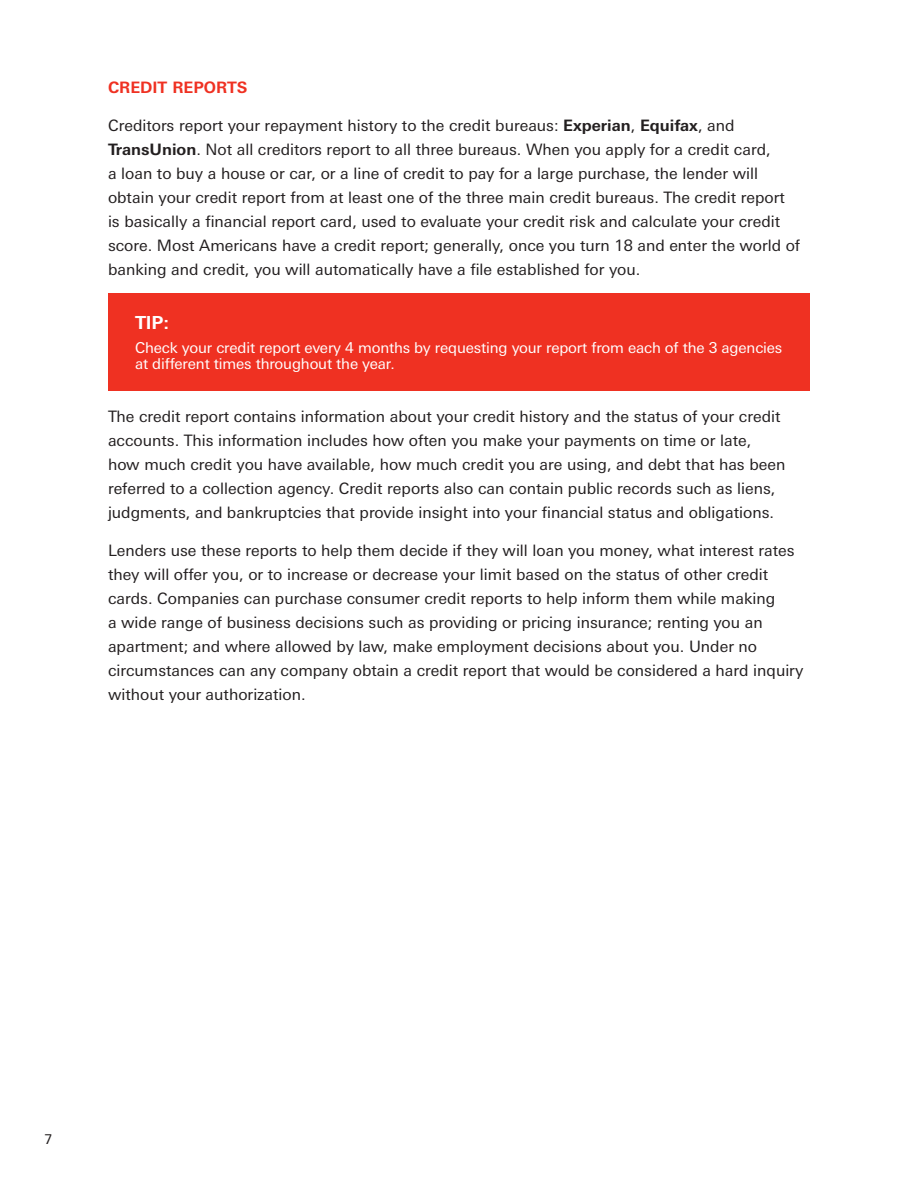
<style>
.page{position:relative;width:918px;height:1188px;background:#fff}
.page>*{position:absolute;margin:0;border:0;box-sizing:border-box;transform-origin:0 0}
.t1{font:700 18px "Univers Nextfor GTB";color:#fff}
.t2{font:15.75px/24px "Univers Nextfor GTB";color:#231f20}
.t3{font:700 15.75px "Univers Nextfor GTB";color:#ef3122}
.t4{font:15px/16.5px "Univers Nextfor GTB";letter-spacing:-.01em;color:#fff}
.t5{font:13.5px "Univers Nextfor GTB";color:#231f20}
.s1{font-weight:700}
</style>
<div class="page">
<div style="left:108px;top:294px;width:702px;height:97px;background:#ef3122"></div>
<p class="t3" style="left:108px;top:76px;width:141px">CREDIT REPORTS</p>
<p class="t2" style="left:108px;top:112px;width:694px">Creditors report your repayment history to the credit bureaus: <span class="s1">Experian</span>, <span class="s1">Equifax</span>, and <span class="s1">TransUnion</span>. Not all creditors report to all three bureaus. When you apply for a credit card,<br>a loan to buy a house or car, or a line of credit to pay for a large purchase, the lender will obtain your credit report from at least one of the three main credit bureaus. The credit report is basically a financial report card, used to evaluate your credit risk and calculate your credit score. Most Americans have a credit report; generally, once you turn 18 and enter the world of banking and credit, you will automatically have a file established for you.</p>
<p class="t1" style="left:135px;top:310px;width:36px">TIP:</p>
<p class="t4" style="left:135px;top:338px;width:649px">Check your credit report every 4 months by requesting your report from each of the 3 agencies at different times throughout the year.</p>
<p class="t2" style="left:108px;top:404px;width:679px">The credit report contains information about your credit history and the status of your credit accounts. This information includes how often you make your payments on time or late, how much credit you have available, how much credit you are using, and debt that has been referred to a collection agency. Credit reports also can contain public records such as liens, judgments, and bankruptcies that provide insight into your financial status and obligations.</p>
<p class="t2" style="left:108px;top:537px;width:697px">Lenders use these reports to help them decide if they will loan you money, what interest rates they will offer you, or to increase or decrease your limit based on the status of other credit cards. Companies can purchase consumer credit reports to help inform them while making<br>a wide range of business decisions such as providing or pricing insurance; renting you an apartment; and where allowed by law, make employment decisions about you. Under no circumstances can any company obtain a credit report that would be considered a hard inquiry without your authorization.</p>
<p class="t5" style="left:44px;top:1130px;width:9px">7</p>
</div>
